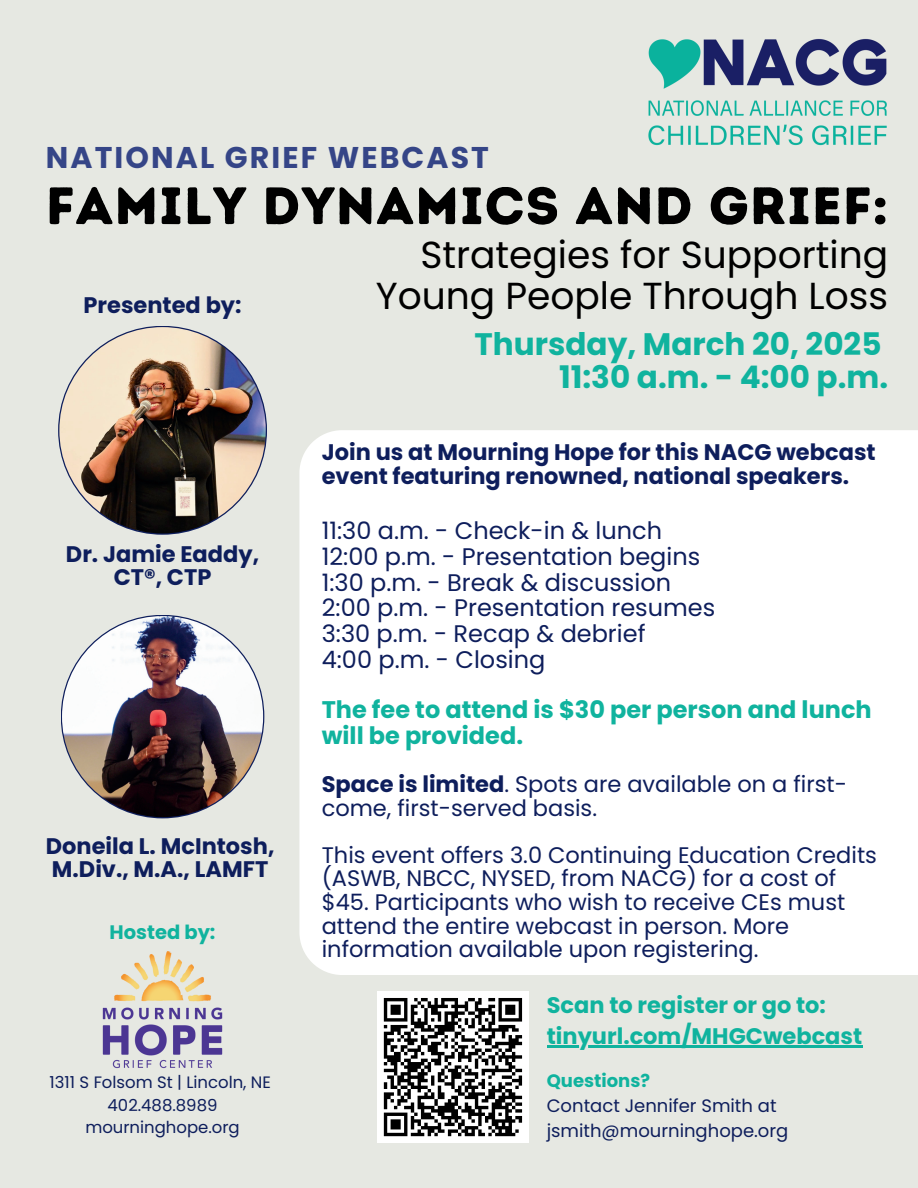
<style>
.page{position:relative;width:918px;height:1188px;background:#e6e8e2}
.page>*{position:absolute;margin:0;border:0;box-sizing:border-box;transform-origin:0 0}
.t1{font:52.5px "Intro Rust Base";letter-spacing:.015em;color:#000}
.t2{font:37.65px/40.5px "Poppins";color:#000;text-align:right}
.t3{font:700 31.05px/33.8px "Poppins";color:#10b39e;text-align:right}
.t4{font:700 30px "Poppins";letter-spacing:.07em;color:#354587}
.t5{font:24px/25.8px "Poppins";color:#0e1e5c}
.t6{font:700 24px/25.8px "Poppins";color:#10b39e}
.t7{font:22.5px/23.7px "Poppins";color:#0e1e5c}
.t8{font:700 22.5px/23.7px "Poppins";color:#0e1e5c}
.t9{font:700 22.5px/31.5px "Poppins";color:#10b39e}
.t10{font:700 19.5px "Poppins";color:#10b39e}
.t11{font:18px/24.8px "Poppins";color:#0e1e5c}
.t12{font:700 18px "Poppins";color:#10b39e}
.t13{font:16.5px/22.5px "Poppins";color:#0e1e5c;text-align:center}
.s1{font-weight:700}
</style>
<div class="page">
<img style="left:648px;top:39px;width:239px;height:107px">
<img style="left:59px;top:327px;width:207px;height:206px;border-radius:50%">
<img style="left:62px;top:616px;width:201px;height:201px;border-radius:50%">
<div style="left:299px;top:430px;width:619px;height:545px;background:#fff"></div>
<div style="left:377px;top:991px;width:152px;height:152px;background:#fff"></div>
<svg style="left:383px;top:998px;width:140px;height:139px"></svg>
<img style="left:102px;top:951px;width:121px;height:118px">
<hr style="left:547px;top:1045px;width:315px;height:2px;background:#10b39e">
<h3 class="t4" style="left:46px;top:140px;width:445px">NATIONAL GRIEF WEBCAST</h3>
<h1 class="t1" style="left:46px;top:172px;width:844px">FAMILY DYNAMICS AND GRIEF:</h1>
<p class="t8" style="left:84px;top:294px;width:160px">Presented by:</p>
<p class="t8" style="left:66px;top:542px;width:195px;text-align:center">Dr. Jamie Eaddy,<br>CT®, CTP</p>
<p class="t8" style="left:46px;top:834px;width:230px">Doneila L. McIntosh,<br>M.Div., M.A., LAMFT</p>
<p class="t10" style="left:110px;top:921px;width:107px">Hosted by:</p>
<p class="t13" style="left:50px;top:1071px;width:223px">1311 S Folsom St | Lincoln, NE<br>402.488.8989 mourninghope.org</p>
<h2 class="t2" style="left:376px;top:235px;width:514px">Strategies for Supporting<br>Young People Through Loss</h2>
<h3 class="t3" style="left:475px;top:327px;width:415px">Thursday, March 20, 2025<br>11:30 a.m. - 4:00 p.m.</h3>
<p class="t8" style="left:322px;top:440px;width:555px">Join us at Mourning Hope for this NACG webcast event featuring renowned, national speakers.</p>
<p class="t5" style="left:322px;top:518px;width:395px">11:30 a.m. - Check-in &amp; lunch<br>12:00 p.m. - Presentation begins<br>1:30 p.m. - Break &amp; discussion<br>2:00 p.m. - Presentation resumes<br>3:30 p.m. - Recap &amp; debrief<br>4:00 p.m. - Closing</p>
<p class="t6" style="left:322px;top:696px;width:551px">The fee to attend is $30 per person and lunch will be provided.</p>
<p class="t7" style="left:322px;top:772px;width:527px"><span class="s1">Space is limited</span>. Spots are available on a first&shy;come, first-served basis.</p>
<p class="t7" style="left:322px;top:843px;width:557px">This event offers 3.0 Continuing Education Credits (ASWB, NBCC, NYSED, from NACG) for a cost of $45. Participants who wish to receive CEs must attend the entire webcast in person. More information available upon registering.</p>
<p class="t9" style="left:547px;top:989px;width:317px">Scan to register or go to: tinyurl.com/MHGCwebcast</p>
<p class="t12" style="left:547px;top:1070px;width:105px">Questions?</p>
<p class="t11" style="left:547px;top:1093px;width:243px">Contact Jennifer Smith at jsmith@mourninghope.org</p>
</div>
